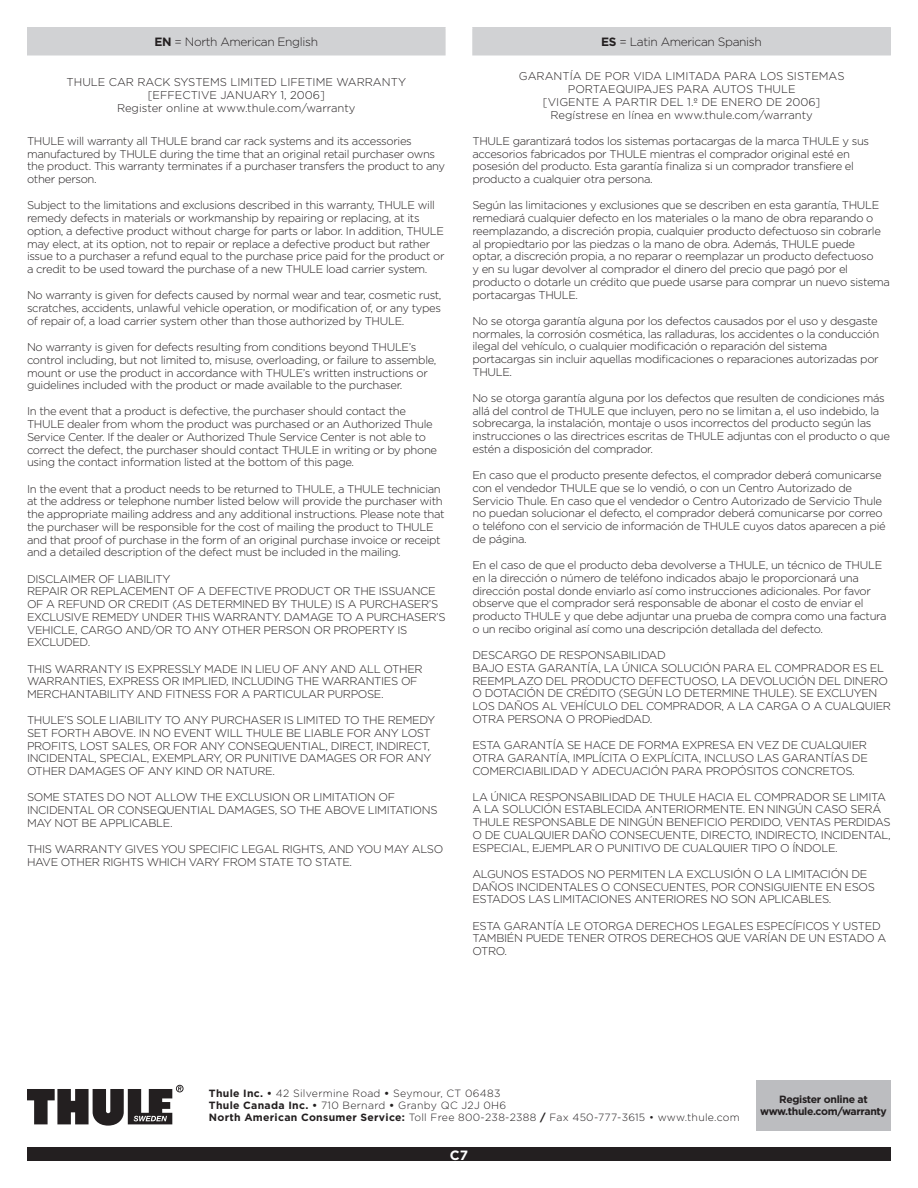
<style>
.page{position:relative;width:918px;height:1188px;background:#fff}
.page>*{position:absolute;margin:0;border:0;box-sizing:border-box;transform-origin:0 0}
.t1{font:700 13.5px "Gotham";color:#fff}
.t2{font:300 12px "Gotham";letter-spacing:-.03em;color:#231f20}
.Spanish{font:300 11.25px/12.8px "Gotham";letter-spacing:-.03em;color:#231f20}
.English{font:300 11.25px/12.8px "Gotham";letter-spacing:-.03em;color:#231f20}
.Spanish-2{font:300 11.25px/12.8px "Gotham";color:#231f20;text-align:center}
.t3{font:300 10.5px/12px "Gotham";letter-spacing:.025em;color:#231f20}
.t4{font:700 10.5px/12px "Gotham";letter-spacing:-.03em;color:#231f20;text-align:center}
.s1{font-weight:700}
</style>
<div class="page">
<svg style="left:27px;top:1085px;width:157px;height:41px"></svg>
<div style="left:27px;top:1148px;width:864px;height:13px;background:#231f20"></div>
<div style="left:28px;top:28px;width:417px;height:27px;background:#d1d2d4"></div>
<hr style="left:27px;top:27px;width:419px;height:1px;background:#d1d2d4">
<svg style="left:27px;top:28px;width:1px;height:26px"></svg>
<hr style="left:444px;top:28px;width:2px;height:26px;background:#d1d2d4">
<hr style="left:27px;top:54px;width:419px;height:2px;background:#d1d2d4">
<div style="left:473px;top:28px;width:417px;height:27px;background:#d1d2d4"></div>
<hr style="left:472px;top:27px;width:419px;height:1px;background:#d1d2d4">
<hr style="left:472px;top:28px;width:2px;height:26px;background:#d1d2d4">
<hr style="left:889px;top:28px;width:2px;height:26px;background:#d1d2d4">
<hr style="left:472px;top:54px;width:419px;height:2px;background:#d1d2d4">
<div style="left:756px;top:1080px;width:135px;height:50px;background:#bcbdc0"></div>
<p class="t2" style="left:155px;top:34px;width:165px"><span class="s1">EN</span> = North American English</p>
<p class="t2" style="left:601px;top:34px;width:162px"><span class="s1">ES</span> = Latin American Spanish</p>
<p class="Spanish-2" style="left:67px;top:76px;width:341px">THULE CAR RACK SYSTEMS LIMITED LIFETIME WARRANTY [EFFECTIVE JANUARY 1, 2006]</p>
<p class="Spanish-2" style="left:117px;top:101px;width:240px">Register online at www.thule.com/warranty</p>
<p class="English" style="left:27px;top:134px;width:420px">THULE will warranty all THULE brand car rack systems and its accessories manufactured by THULE during the time that an original retail purchaser owns the product. This warranty terminates if a purchaser transfers the product to any other person.</p>
<p class="English" style="left:27px;top:199px;width:419px">Subject to the limitations and exclusions described in this warranty, THULE will remedy defects in materials or workmanship by repairing or replacing, at its option, a defective product without charge for parts or labor. In addition, THULE may elect, at its option, not to repair or replace a defective product but rather issue to a purchaser a refund equal to the purchase price paid for the product or a credit to be used toward the purchase of a new THULE load carrier system.</p>
<p class="English" style="left:27px;top:289px;width:416px;text-align:justify">No warranty is given for defects caused by normal wear and tear, cosmetic rust, scratches, accidents, unlawful vehicle operation, or modification of, or any types of repair of, a load carrier system other than those authorized by THULE.</p>
<p class="English" style="left:27px;top:340px;width:411px">No warranty is given for defects resulting from conditions beyond THULE’s control including, but not limited to, misuse, overloading, or failure to assemble, mount or use the product in accordance with THULE’s written instructions or guidelines included with the product or made available to the purchaser.</p>
<p class="English" style="left:27px;top:405px;width:412px">In the event that a product is defective, the purchaser should contact the THULE dealer from whom the product was purchased or an Authorized Thule Service Center. If the dealer or Authorized Thule Service Center is not able to correct the defect, the purchaser should contact THULE in writing or by phone using the contact information listed at the bottom of this page.</p>
<p class="English" style="left:27px;top:482px;width:419px">In the event that a product needs to be returned to THULE, a THULE technician at the address or telephone number listed below will provide the purchaser with the appropriate mailing address and any additional instructions. Please note that the purchaser will be responsible for the cost of mailing the product to THULE and that proof of purchase in the form of an original purchase invoice or receipt and a detailed description of the defect must be included in the mailing.</p>
<p class="English" style="left:27px;top:572px;width:420px">DISCLAIMER OF LIABILITY<br>REPAIR OR REPLACEMENT OF A DEFECTIVE PRODUCT OR THE ISSUANCE OF A REFUND OR CREDIT (AS DETERMINED BY THULE) IS A PURCHASER’S EXCLUSIVE REMEDY UNDER THIS WARRANTY. DAMAGE TO A PURCHASER’S VEHICLE, CARGO AND/OR TO ANY OTHER PERSON OR PROPERTY IS EXCLUDED.</p>
<p class="English" style="left:27px;top:662px;width:397px">THIS WARRANTY IS EXPRESSLY MADE IN LIEU OF ANY AND ALL OTHER<br>WARRANTIES, EXPRESS OR IMPLIED, INCLUDING THE WARRANTIES OF<br>MERCHANTABILITY AND FITNESS FOR A PARTICULAR PURPOSE.</p>
<p class="English" style="left:27px;top:714px;width:410px">THULE’S SOLE LIABILITY TO ANY PURCHASER IS LIMITED TO THE REMEDY SET FORTH ABOVE. IN NO EVENT WILL THULE BE LIABLE FOR ANY LOST PROFITS, LOST SALES, OR FOR ANY CONSEQUENTIAL, DIRECT, INDIRECT, INCIDENTAL, SPECIAL, EXEMPLARY, OR PUNITIVE DAMAGES OR FOR ANY OTHER DAMAGES OF ANY KIND OR NATURE.</p>
<p class="English" style="left:27px;top:791px;width:412px">SOME STATES DO NOT ALLOW THE EXCLUSION OR LIMITATION OF<br>INCIDENTAL OR CONSEQUENTIAL DAMAGES, SO THE ABOVE LIMITATIONS<br>MAY NOT BE APPLICABLE.</p>
<p class="English" style="left:27px;top:842px;width:418px">THIS WARRANTY GIVES YOU SPECIFIC LEGAL RIGHTS, AND YOU MAY ALSO<br>HAVE OTHER RIGHTS WHICH VARY FROM STATE TO STATE.</p>
<p class="Spanish-2" style="left:519px;top:70px;width:327px">GARANTÍA DE POR VIDA LIMITADA PARA LOS SISTEMAS<br>PORTAEQUIPAJES PARA AUTOS THULE</p>
<p class="Spanish-2" style="left:543px;top:95px;width:279px">[VIGENTE A PARTIR DEL 1.º DE ENERO DE 2006]</p>
<p class="Spanish-2" style="left:551px;top:108px;width:264px">Regístrese en línea en www.thule.com/warranty</p>
<p class="Spanish" style="left:472px;top:134px;width:398px">THULE garantizará todos los sistemas portacargas de la marca THULE y sus accesorios fabricados por THULE mientras el comprador original esté en posesión del producto. Esta garantía finaliza si un comprador transfiere el producto a cualquier otra persona.</p>
<p class="Spanish" style="left:472px;top:199px;width:419px">Según las limitaciones y exclusiones que se describen en esta garantía, THULE remediará cualquier defecto en los materiales o la mano de obra reparando o reemplazando, a discreción propia, cualquier producto defectuoso sin cobrarle al propiedtario por las piedzas o la mano de obra. Además, THULE puede<br>optar, a discreción propia, a no reparar o reemplazar un producto defectuoso<br>y en su lugar devolver al comprador el dinero del precio que pagó por el producto o dotarle un crédito que puede usarse para comprar un nuevo sistema portacargas THULE.</p>
<p class="Spanish" style="left:472px;top:314px;width:408px">No se otorga garantía alguna por los defectos causados por el uso y desgaste normales, la corrosión cosmética, las ralladuras, los accidentes o la conducción ilegal del vehículo, o cualquier modificación o reparación del sistema portacargas sin incluir aquellas modificaciones o reparaciones autorizadas por THULE.</p>
<p class="Spanish" style="left:472px;top:391px;width:419px">No se otorga garantía alguna por los defectos que resulten de condiciones más allá del control de THULE que incluyen, pero no se limitan a, el uso indebido, la sobrecarga, la instalación, montaje o usos incorrectos del producto según las instrucciones o las directrices escritas de THULE adjuntas con el producto o que estén a disposición del comprador.</p>
<p class="Spanish" style="left:472px;top:469px;width:415px">En caso que el producto presente defectos, el comprador deberá comunicarse con el vendedor THULE que se lo vendió, o con un Centro Autorizado de Servicio Thule. En caso que el vendedor o Centro Autorizado de Servicio Thule no puedan solucionar el defecto, el comprador deberá comunicarse por correo o teléfono con el servicio de información de THULE cuyos datos aparecen a pié de página.</p>
<p class="Spanish" style="left:472px;top:558px;width:416px">En el caso de que el producto deba devolverse a THULE, un técnico de THULE en la dirección o número de teléfono indicados abajo le proporcionará una dirección postal donde enviarlo así como instrucciones adicionales. Por favor observe que el comprador será responsable de abonar el costo de enviar el producto THULE y que debe adjuntar una prueba de compra como una factura o un recibo original así como una descripción detallada del defecto.</p>
<p class="Spanish" style="left:472px;top:648px;width:420px">DESCARGO DE RESPONSABILIDAD<br>BAJO ESTA GARANTÍA, LA ÚNICA SOLUCIÓN PARA EL COMPRADOR ES EL REEMPLAZO DEL PRODUCTO DEFECTUOSO, LA DEVOLUCIÓN DEL DINERO O DOTACIÓN DE CRÉDITO (SEGÚN LO DETERMINE THULE). SE EXCLUYEN LOS DAÑOS AL VEHÍCULO DEL COMPRADOR, A LA CARGA O A CUALQUIER OTRA PERSONA O PROPiedDAD.</p>
<p class="Spanish" style="left:472px;top:738px;width:397px;text-align:justify">ESTA GARANTÍA SE HACE DE FORMA EXPRESA EN VEZ DE CUALQUIER OTRA GARANTÍA, IMPLÍCITA O EXPLÍCITA, INCLUSO LAS GARANTÍAS DE COMERCIABILIDAD Y ADECUACIÓN PARA PROPÓSITOS CONCRETOS.</p>
<p class="Spanish" style="left:472px;top:790px;width:420px">LA ÚNICA RESPONSABILIDAD DE THULE HACIA EL COMPRADOR SE LIMITA A LA SOLUCIÓN ESTABLECIDA ANTERIORMENTE. EN NINGÚN CASO SERÁ THULE RESPONSABLE DE NINGÚN BENEFICIO PERDIDO, VENTAS PERDIDAS O DE CUALQUIER DAÑO CONSECUENTE, DIRECTO, INDIRECTO, INCIDENTAL, ESPECIAL, EJEMPLAR O PUNITIVO DE CUALQUIER TIPO O ÍNDOLE.</p>
<p class="Spanish" style="left:472px;top:867px;width:404px">ALGUNOS ESTADOS NO PERMITEN LA EXCLUSIÓN O LA LIMITACIÓN DE<br>DAÑOS INCIDENTALES O CONSECUENTES, POR CONSIGUIENTE EN ESOS<br>ESTADOS LAS LIMITACIONES ANTERIORES NO SON APLICABLES.</p>
<p class="Spanish" style="left:472px;top:919px;width:415px">ESTA GARANTÍA LE OTORGA DERECHOS LEGALES ESPECÍFICOS Y USTED<br>TAMBIÉN PUEDE TENER OTROS DERECHOS QUE VARÍAN DE UN ESTADO A<br>OTRO.</p>
<p class="t3" style="left:209px;top:1087px;width:532px"><span class="s1">Thule Inc. •</span> 42 Silvermine Road <span class="s1">•</span> Seymour, CT 06483<br><span class="s1">Thule Canada Inc. •</span> 710 Bernard <span class="s1">•</span> Granby QC J2J 0H6<br><span class="s1">North American Consumer Service:</span> Toll Free 800-238-2388 <span class="s1">/</span> Fax 450-777-3615 • www.thule.com</p>
<p class="t1" style="left:450px;top:1146px;width:20px">C7</p>
<p class="t4" style="left:760px;top:1094px;width:128px">Register online at www.thule.com/warranty</p>
</div>
